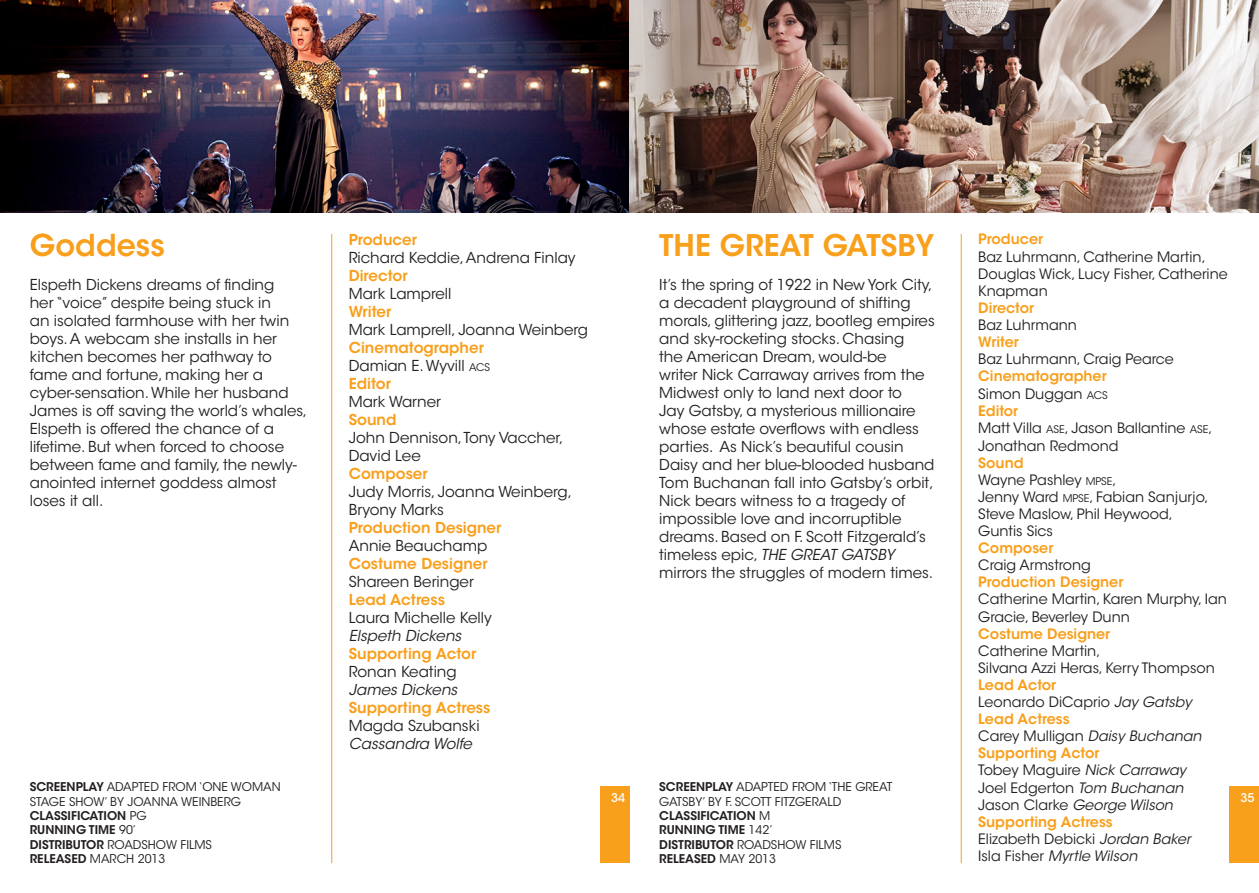
<style>
.page{position:relative;width:1259px;height:893px;background:#fff}
.page>*{position:absolute;margin:0;border:0;box-sizing:border-box;transform-origin:0 0}
.t1{font:600 30px "ITC Avant Garde Std";color:#f89f1c}
.t2{font:600 29.7px "ITC Avant Garde Std";color:#f89f1c}
.t3{font:15px/18px "ITC Avant Garde Std";color:#231f20}
.t4{font:600 15px "ITC Avant Garde Std";color:#f89f1c}
.t5{font:italic 15px "ITC Avant Garde Std";color:#231f20}
.t6{font:14.25px/17.1px "ITC Avant Garde Std";color:#231f20}
.t7{font:600 14.25px "ITC Avant Garde Std";color:#f89f1c}
.t8{font:italic 14.25px "ITC Avant Garde Std";color:#231f20}
.t9{font:12px/14.4px "ITC Avant Garde Std";color:#231f20}
.t10{font:600 12px "ITC Avant Garde Std";color:#231f20}
.t11{font:500 12px "ITC Avant Garde Std";color:#fff}
.s1{font-weight:600}
.s2{font-weight:400}
.s3{font-size:10.5px}
.s4{font-style:italic}
.s5{font-style:normal}
</style>
<div class="page">
<div style="left:600px;top:787px;width:29px;height:76px;background:#f89f1c"></div>
<hr style="left:331px;top:234px;width:1px;height:629px;background:#f89f1c">
<img style="left:0;top:0;width:629px;height:213px">
<div style="left:1229px;top:787px;width:30px;height:76px;background:#f89f1c"></div>
<hr style="left:961px;top:234px;width:1px;height:629px;background:#f89f1c">
<img style="left:629px;top:0;width:630px;height:213px">
<p class="t1" style="left:30px;top:226px;width:137px">Goddess</p>
<p class="t3" style="left:30px;top:276px;width:279px">Elspeth Dickens dreams of finding<br>her “voice” despite being stuck in<br>an isolated farmhouse with her twin boys. A webcam she installs in her kitchen becomes her pathway to fame and fortune, making her a cyber-sensation. While her husband<br>James is off saving the world’s whales,<br>Elspeth is offered the chance of a lifetime. But when forced to choose between fame and family, the newly&shy;anointed internet goddess almost loses it all.</p>
<p class="t9" style="left:30px;top:780px;width:252px"><span class="s1">SCREENPLAY</span> ADAPTED FROM ‘ONE WOMAN<br>STAGE SHOW’ BY JOANNA WEINBERG</p>
<p class="t10" style="left:30px;top:808px;width:118px">CLASSIFICATION <span class="s2">PG</span></p>
<p class="t10" style="left:30px;top:822px;width:108px">RUNNING TIME <span class="s2">90’</span></p>
<p class="t9" style="left:30px;top:837px;width:184px"><span class="s1">DISTRIBUTOR</span> ROADSHOW FILMS</p>
<p class="t9" style="left:30px;top:852px;width:137px"><span class="s1">RELEASED</span> MARCH 2013</p>
<p class="t4" style="left:349px;top:230px;width:70px">Producer</p>
<p class="t3" style="left:349px;top:249px;width:228px">Richard Keddie, Andrena Finlay</p>
<p class="t4" style="left:349px;top:266px;width:60px">Director</p>
<p class="t3" style="left:349px;top:285px;width:104px">Mark Lamprell</p>
<p class="t4" style="left:349px;top:302px;width:44px">Writer</p>
<p class="t3" style="left:349px;top:321px;width:241px">Mark Lamprell, Joanna Weinberg</p>
<p class="t4" style="left:349px;top:338px;width:137px">Cinematographer</p>
<p class="t3" style="left:349px;top:357px;width:143px">Damian E. Wyvill <span class="s3">ACS</span></p>
<p class="t4" style="left:349px;top:374px;width:44px">Editor</p>
<p class="t3" style="left:349px;top:393px;width:94px">Mark Warner</p>
<p class="t4" style="left:349px;top:410px;width:49px">Sound</p>
<p class="t3" style="left:349px;top:429px;width:216px">John Dennison, Tony Vaccher,<br>David Lee</p>
<p class="t4" style="left:349px;top:464px;width:80px">Composer</p>
<p class="t3" style="left:349px;top:483px;width:225px">Judy Morris, Joanna Weinberg,<br>Bryony Marks</p>
<p class="t4" style="left:349px;top:518px;width:154px">Production Designer</p>
<p class="t3" style="left:349px;top:537px;width:140px">Annie Beauchamp</p>
<p class="t4" style="left:349px;top:554px;width:140px">Costume Designer</p>
<p class="t3" style="left:349px;top:573px;width:127px">Shareen Beringer</p>
<p class="t4" style="left:349px;top:590px;width:98px">Lead Actress</p>
<p class="t3" style="left:349px;top:609px;width:144px">Laura Michelle Kelly</p>
<p class="t5" style="left:349px;top:626px;width:114px">Elspeth Dickens</p>
<p class="t4" style="left:349px;top:644px;width:129px">Supporting Actor</p>
<p class="t3" style="left:349px;top:663px;width:109px">Ronan Keating</p>
<p class="t5" style="left:349px;top:680px;width:110px">James Dickens</p>
<p class="t4" style="left:349px;top:698px;width:143px">Supporting Actress</p>
<p class="t3" style="left:349px;top:717px;width:132px">Magda Szubanski</p>
<p class="t5" style="left:349px;top:734px;width:125px">Cassandra Wolfe</p>
<p class="t2" style="left:659px;top:226px;width:276px">THE GREAT GATSBY</p>
<p class="t3" style="left:659px;top:276px;width:277px">It’s the spring of 1922 in New York City, a decadent playground of shifting morals, glittering jazz, bootleg empires and sky-rocketing stocks. Chasing<br>the American Dream, would-be<br>writer Nick Carraway arrives from the Midwest only to land next door to<br>Jay Gatsby, a mysterious millionaire whose estate overflows with endless parties. As Nick’s beautiful cousin Daisy and her blue-blooded husband Tom Buchanan fall into Gatsby’s orbit, Nick bears witness to a tragedy of impossible love and incorruptible dreams. Based on F. Scott Fitzgerald’s timeless epic, <span class="s4">THE GREAT GATSBY </span>mirrors the struggles of modern times.</p>
<p class="t11" style="left:611px;top:790px;width:16px">34</p>
<p class="t9" style="left:659px;top:780px;width:234px"><span class="s1">SCREENPLAY</span> ADAPTED FROM ‘THE GREAT<br>GATSBY’ BY F. SCOTT FITZGERALD</p>
<p class="t10" style="left:659px;top:808px;width:113px">CLASSIFICATION <span class="s2">M</span></p>
<p class="t10" style="left:659px;top:822px;width:115px">RUNNING TIME <span class="s2">142’</span></p>
<p class="t9" style="left:659px;top:837px;width:184px"><span class="s1">DISTRIBUTOR</span> ROADSHOW FILMS</p>
<p class="t10" style="left:659px;top:851px;width:118px">RELEASED <span class="s2">MAY 2013</span></p>
<p class="t7" style="left:978px;top:230px;width:66px">Producer</p>
<p class="t6" style="left:978px;top:248px;width:251px">Baz Luhrmann, Catherine Martin,<br>Douglas Wick, Lucy Fisher, Catherine<br>Knapman</p>
<p class="t7" style="left:978px;top:299px;width:57px">Director</p>
<p class="t6" style="left:978px;top:316px;width:100px">Baz Luhrmann</p>
<p class="t7" style="left:978px;top:333px;width:42px">Writer</p>
<p class="t6" style="left:978px;top:351px;width:197px">Baz Luhrmann, Craig Pearce</p>
<p class="t7" style="left:978px;top:367px;width:130px">Cinematographer</p>
<p class="t6" style="left:978px;top:386px;width:131px">Simon Duggan <span class="s3">ACS</span></p>
<p class="t7" style="left:978px;top:402px;width:41px">Editor</p>
<p class="t6" style="left:978px;top:420px;width:236px">Matt Villa <span class="s3">ASE</span>, Jason Ballantine <span class="s3">ASE</span>,<br>Jonathan Redmond</p>
<p class="t7" style="left:978px;top:453px;width:47px">Sound</p>
<p class="t6" style="left:978px;top:471px;width:140px">Wayne Pashley <span class="s3">MPSE</span>,</p>
<p class="t6" style="left:978px;top:488px;width:232px">Jenny Ward <span class="s3">MPSE</span>, Fabian Sanjurjo,<br>Steve Maslow, Phil Heywood,</p>
<p class="t6" style="left:978px;top:522px;width:76px">Guntis Sics</p>
<p class="t7" style="left:978px;top:539px;width:77px">Composer</p>
<p class="t6" style="left:978px;top:557px;width:114px">Craig Armstrong</p>
<p class="t7" style="left:978px;top:573px;width:146px">Production Designer</p>
<p class="t6" style="left:978px;top:591px;width:250px">Catherine Martin, Karen Murphy, Ian<br>Gracie, Beverley Dunn</p>
<p class="t7" style="left:978px;top:624px;width:133px">Costume Designer</p>
<p class="t6" style="left:978px;top:642px;width:124px">Catherine Martin,</p>
<p class="t6" style="left:978px;top:659px;width:238px">Silvana Azzi Heras, Kerry Thompson</p>
<p class="t7" style="left:978px;top:676px;width:79px">Lead Actor</p>
<p class="t6" style="left:978px;top:693px;width:215px">Leonardo DiCaprio <span class="s4">Jay Gatsby</span></p>
<p class="t7" style="left:978px;top:710px;width:93px">Lead Actress</p>
<p class="t6" style="left:978px;top:728px;width:225px">Carey Mulligan <span class="s4">Daisy Buchanan</span></p>
<p class="t7" style="left:978px;top:744px;width:123px">Supporting Actor</p>
<p class="t6" style="left:978px;top:762px;width:209px">Tobey Maguire <span class="s4">Nick Carraway</span></p>
<p class="t6" style="left:978px;top:779px;width:207px">Joel Edgerton <span class="s4">Tom Buchanan</span></p>
<p class="t8" style="left:978px;top:796px;width:196px"><span class="s5">Jason Clarke</span> George Wilson</p>
<p class="t7" style="left:978px;top:812px;width:136px">Supporting Actress</p>
<p class="t6" style="left:978px;top:830px;width:214px">Elizabeth Debicki <span class="s4">Jordan Baker</span></p>
<p class="t8" style="left:978px;top:847px;width:161px"><span class="s5">Isla Fisher</span> Myrtle Wilson</p>
<p class="t11" style="left:1240px;top:790px;width:16px">35</p>
</div>
